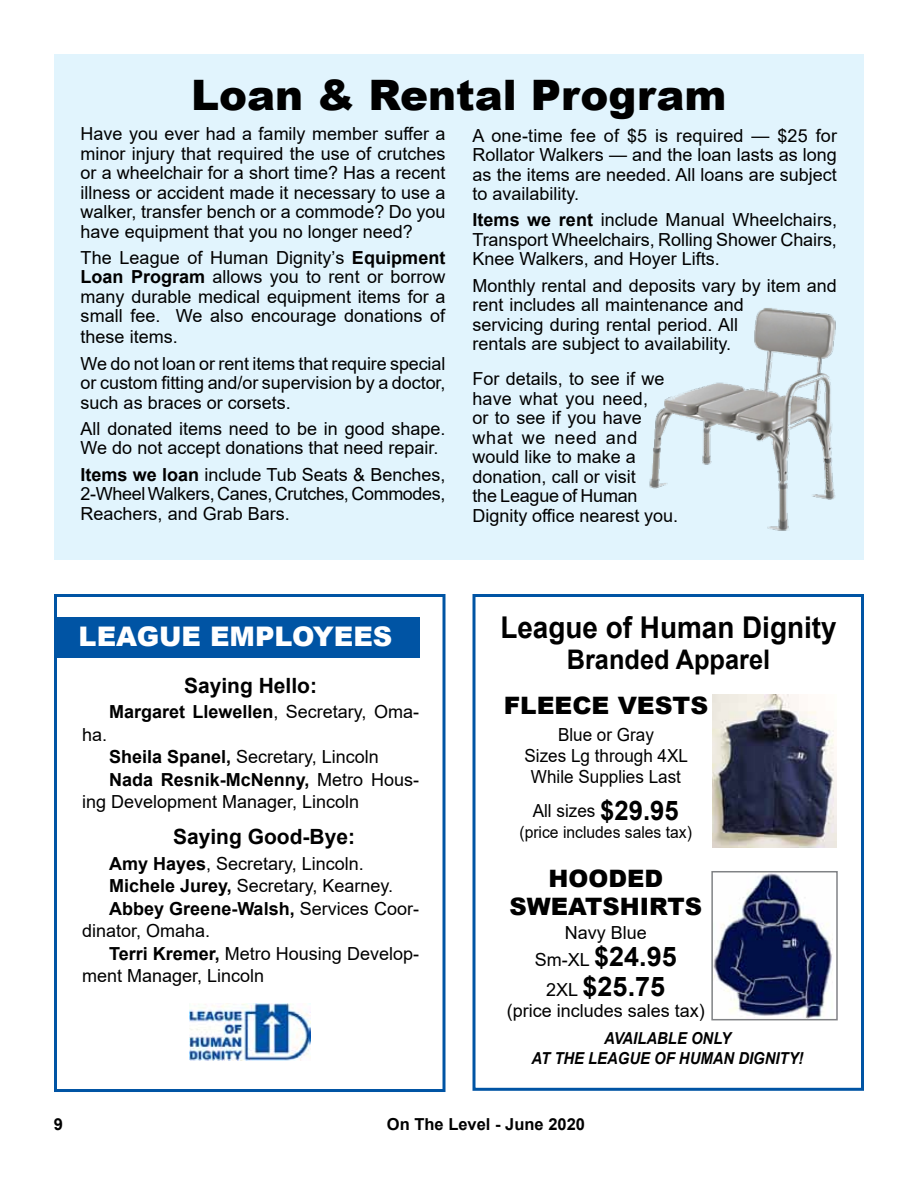
<style>
.page{position:relative;width:918px;height:1188px;background:#fff}
.page>*{position:absolute;margin:0;border:0;box-sizing:border-box;transform-origin:0 0}
.t1{font:900 42px "Arial";color:#000}
.t2{font:700 30px "Arial";color:#000;scale:.93 1}
.t3{font:700 27px/30px "Arial";color:#000;text-align:center}
.t4{font:900 27px "Arial";color:#fff}
.t5{font:700 27px "Arial";color:#000;scale:.94 1}
.t6{font:900 24px/28.8px "Arial";color:#000;text-align:center}
.t7{font:700 21px "Arial";color:#000}
.t8{font:18px/19.5px "Arial";color:#000;text-align:justify}
.t9{font:700 18px "Arial";color:#000}
.t10{font:18px/21px "Arial";color:#000;text-align:center;scale:.95 1}
.t11{font:italic 700 16.5px/19.8px "Arial";color:#000;text-align:center;scale:.9 1}
.t12{font:16.5px "Arial";color:#000;scale:.95 1}
.t13{font:700 16.5px "Arial";color:#000}
.s1{font-weight:700}
.s2{font-weight:400}
.s3{font-weight:700;font-size:27px}
.s4{font-weight:400;font-size:18px}
</style>
<div class="page">
<div style="left:54px;top:54px;width:810px;height:505px;background:#e1f4fd"></div>
<img style="left:649px;top:308px;width:187px;height:223px">
<div style="left:472px;top:594px;width:392px;height:497px;border:3px solid #0054a4"></div>
<img style="left:713px;top:695px;width:124px;height:153px">
<img style="left:714px;top:874px;width:119px;height:143px">
<div style="left:711px;top:871px;width:127px;height:149px;border:2px solid #808285"></div>
<div style="left:54px;top:594px;width:392px;height:498px;border:3px solid #0054a4"></div>
<div style="left:54px;top:618px;width:365px;height:40px;background:#0054a4"></div>
<img style="left:189px;top:1004px;width:121px;height:57px">
<h1 class="t1" style="left:191px;top:64px;width:537px">Loan &amp; Rental Program</h1>
<p class="t8" style="left:81px;top:124px;width:366px">Have you ever had a family member suffer a minor injury that required the use of crutches or a wheelchair for a short time? Has a recent illness or accident made it necessary to use a walker, transfer bench or a commode? Do you have equipment that you no longer need?</p>
<p class="t8" style="left:81px;top:248px;width:366px">The League of Human Dignity’s <span class="s1">Equipment Loan Program</span> allows you to rent or borrow many durable medical equipment items for a small fee. We also encourage donations of these items.</p>
<p class="t8" style="left:81px;top:353px;width:366px">We do not loan or rent items that require special or custom fitting and/or supervision by a doctor, such as braces or corsets.</p>
<p class="t8" style="left:81px;top:419px;width:366px">All donated items need to be in good shape.<br>We do not accept donations that need repair.</p>
<p class="t8" style="left:81px;top:464px;width:366px"><span class="s1">Items we loan</span> include Tub Seats &amp; Benches, 2-Wheel Walkers, Canes, Crutches, Commodes, Reachers, and Grab Bars.</p>
<p class="t8" style="left:472px;top:125px;width:366px">A one-time fee of $5 is required — $25 for Rollator Walkers — and the loan lasts as long as the items are needed. All loans are subject to availability.</p>
<p class="t8" style="left:472px;top:210px;width:366px"><span class="s1">Items we rent</span> include Manual Wheelchairs, Transport Wheelchairs, Rolling Shower Chairs, Knee Walkers, and Hoyer Lifts.</p>
<p class="t8" style="left:472px;top:275px;width:366px;text-align:left">Monthly rental and deposits vary by item and rent includes all maintenance and<br>servicing during rental period. All<br>rentals are subject to availability.</p>
<p class="t8" style="left:472px;top:369px;width:207px;text-align:left">For details, to see if we have what you need,<br>or to see if you have what we need and would like to make a donation, call or visit<br>the League of Human<br>Dignity office nearest you.</p>
<h3 class="t4" style="left:79px;top:617px;width:315px">LEAGUE EMPLOYEES</h3>
<p class="t7" style="left:184px;top:671px;width:135px">Saying Hello:</p>
<p class="t9" style="left:109px;top:699px;width:311px">Margaret Llewellen<span class="s2">, Secretary, Oma-</span></p>
<p class="t8" style="left:82px;top:725px;width:27px">ha.</p>
<p class="t8" style="left:109px;top:747px;width:271px"><span class="s1">Sheila Spanel,</span> Secretary, Lincoln</p>
<p class="t9" style="left:109px;top:767px;width:311px">Nada Resnik-McNenny, <span class="s2">Metro Hous-</span></p>
<p class="t8" style="left:82px;top:792px;width:279px">ing Development Manager, Lincoln</p>
<p class="t7" style="left:173px;top:822px;width:184px">Saying Good-Bye:</p>
<p class="t8" style="left:109px;top:854px;width:256px"><span class="s1">Amy Hayes</span>, Secretary, Lincoln.</p>
<p class="t8" style="left:109px;top:876px;width:286px"><span class="s1">Michele Jurey,</span> Secretary, Kearney.</p>
<p class="t9" style="left:109px;top:896px;width:311px">Abbey Greene-Walsh, <span class="s2">Services Coor-</span></p>
<p class="t8" style="left:82px;top:921px;width:130px">dinator, Omaha.</p>
<p class="t8" style="left:109px;top:944px;width:311px"><span class="s1">Terri Kremer,</span> Metro Housing Develop-</p>
<p class="t8" style="left:82px;top:966px;width:184px">ment Manager, Lincoln</p>
<h2 class="t2" style="left:500px;top:606px;width:363px">League of Human Dignity</h2>
<h3 class="t5" style="left:567px;top:641px;width:218px">Branded Apparel</h3>
<h3 class="t6" style="left:504px;top:690px;width:206px">FLEECE VESTS</h3>
<p class="t10" style="left:525px;top:724px;width:174px">Blue or Gray<br>Sizes Lg through 4XL<br>While Supplies Last</p>
<p class="t10" style="left:533px;top:800px;width:155px">All sizes <span class="s3">$29.95</span></p>
<p class="t12" style="left:519px;top:821px;width:183px">(price includes sales tax)</p>
<h3 class="t6" style="left:509px;top:863px;width:194px">HOODED<br>SWEATSHIRTS</h3>
<p class="t8" style="left:565px;top:923px;width:84px">Navy Blue</p>
<h3 class="t3" style="left:535px;top:942px;width:143px"><span class="s4">Sm-XL</span> $24.95<br><span class="s4">2XL</span> $25.75</h3>
<p class="t8" style="left:507px;top:1001px;width:200px">(price includes sales tax)</p>
<p class="t11" style="left:532px;top:1029px;width:304px">AVAILABLE ONLY<br>AT THE LEAGUE OF HUMAN DIGNITY!</p>
<p class="t13" style="left:54px;top:1113px;width:11px">9</p>
<p class="t13" style="left:387px;top:1113px;width:200px">On The Level - June 2020</p>
</div>
